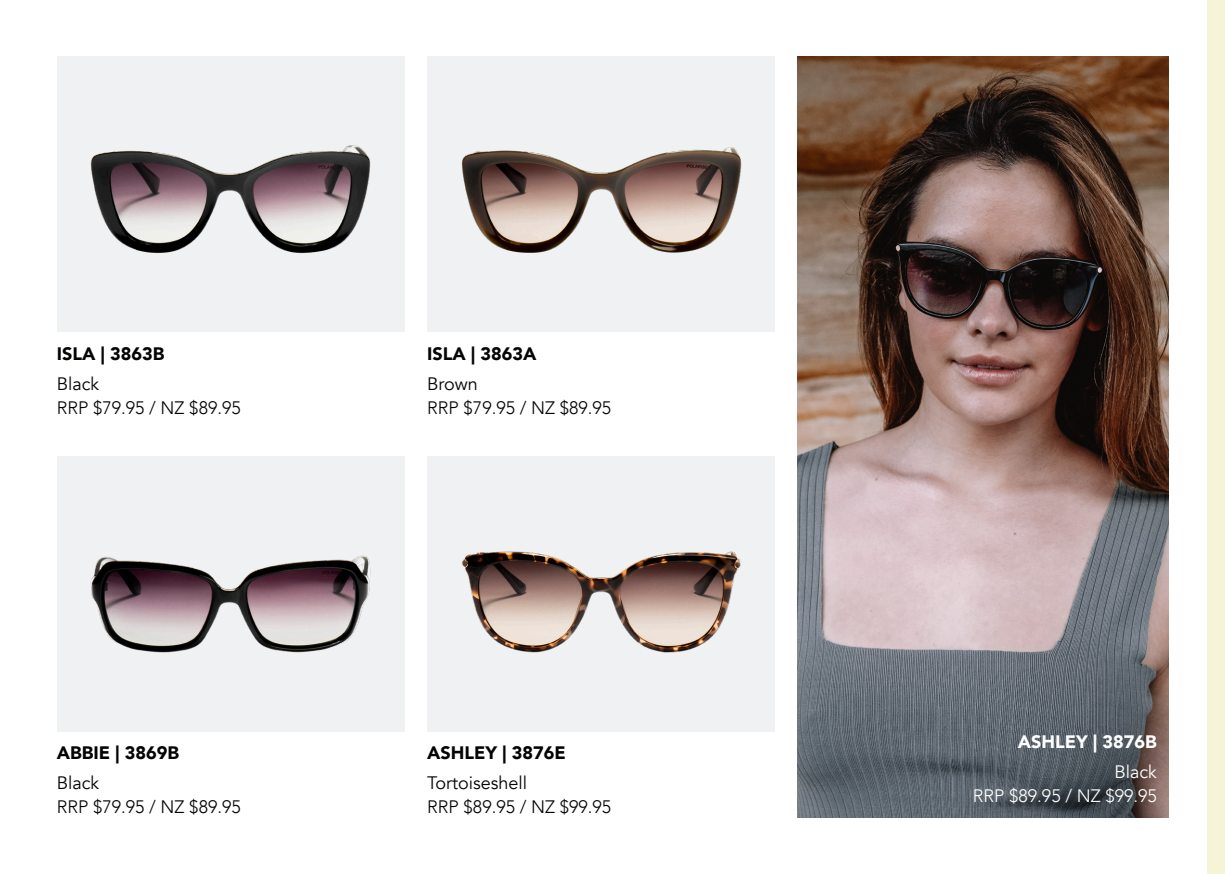
<style>
.page{position:relative;width:1225px;height:874px;background:#fff}
.page>*{position:absolute;margin:0;border:0;box-sizing:border-box;transform-origin:0 0}
.t1{font:300 18px "Avenir";color:#040503}
.t2{font:900 18px "Avenir";color:#040503}
.t3{font:18px "Avenir";color:#040503}
.t4{font:300 18px "Avenir";color:#fff}
.t5{font:900 18px "Avenir";color:#fff}
.t6{font:18px "Avenir";color:#fff}
</style>
<div class="page">
<img style="left:797px;top:57px;width:371px;height:759px">
<img style="left:57px;top:57px;width:347px;height:275px">
<img style="left:427px;top:456px;width:348px;height:275px">
<img style="left:57px;top:456px;width:347px;height:275px">
<img style="left:427px;top:57px;width:348px;height:275px">
<div style="left:1208px;top:0;width:17px;height:873px;background:#f6f4d6"></div>
<p class="t2" style="left:57px;top:338px;width:109px">ISLA | 3863B</p>
<p class="t3" style="left:57px;top:372px;width:44px">Black</p>
<p class="t1" style="left:57px;top:396px;width:186px">RRP $79.95 / NZ $89.95</p>
<p class="t2" style="left:57px;top:737px;width:124px">ABBIE | 3869B</p>
<p class="t3" style="left:57px;top:772px;width:44px">Black</p>
<p class="t1" style="left:57px;top:796px;width:186px">RRP $79.95 / NZ $89.95</p>
<p class="t2" style="left:427px;top:338px;width:111px">ISLA | 3863A</p>
<p class="t3" style="left:427px;top:372px;width:52px">Brown</p>
<p class="t1" style="left:427px;top:396px;width:186px">RRP $79.95 / NZ $89.95</p>
<p class="t2" style="left:427px;top:737px;width:140px">ASHLEY | 3876E</p>
<p class="t3" style="left:427px;top:772px;width:101px">Tortoiseshell</p>
<p class="t1" style="left:427px;top:796px;width:186px">RRP $89.95 / NZ $99.95</p>
<p class="t5" style="left:1018px;top:726px;width:140px">ASHLEY | 3876B</p>
<p class="t6" style="left:1114px;top:761px;width:44px">Black</p>
<p class="t4" style="left:973px;top:785px;width:186px">RRP $89.95 / NZ $99.95</p>
</div>
